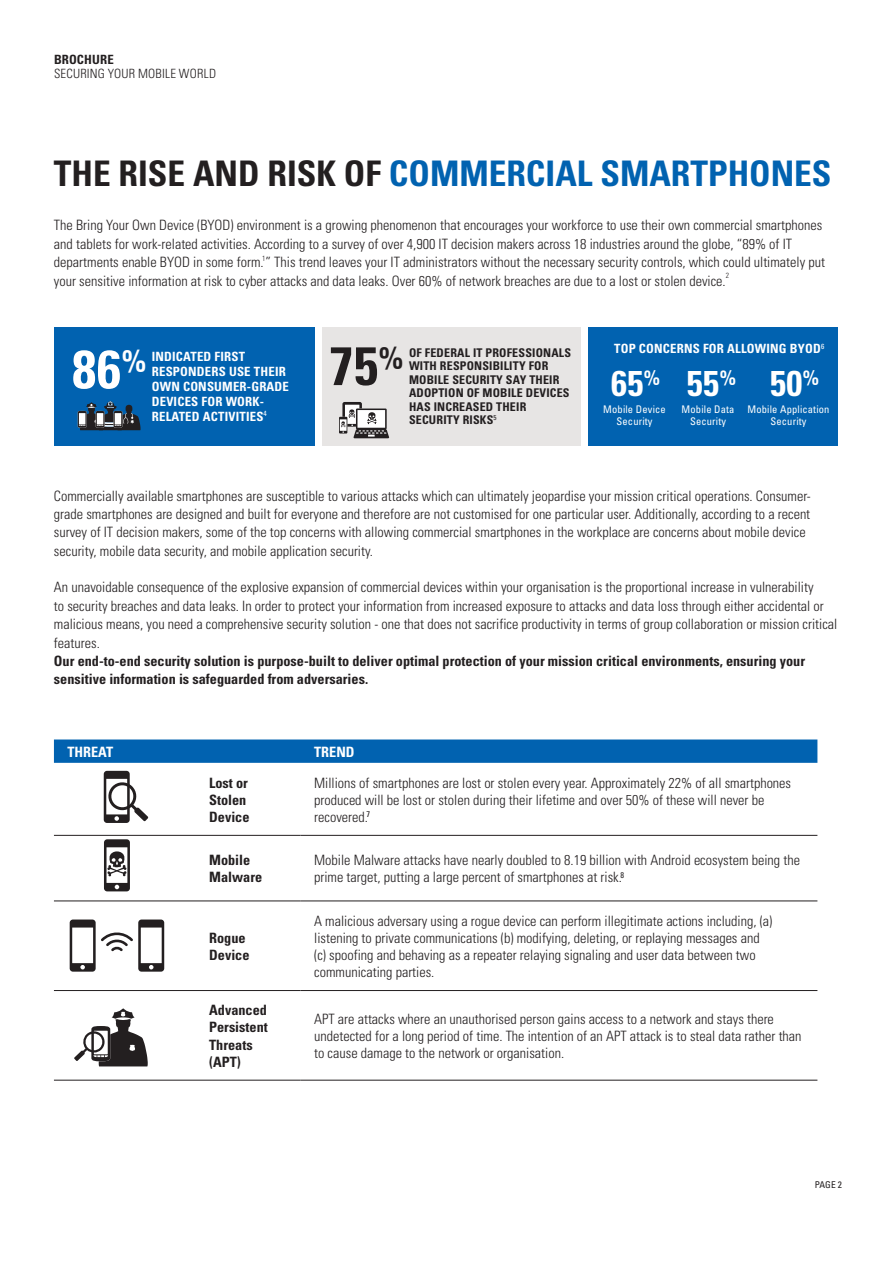
<style>
.page{position:relative;width:893px;height:1263px;background:#fff}
.page>*{position:absolute;margin:0;border:0;box-sizing:border-box;transform-origin:0 0}
.t1{font:700 condensed 54px "Univers";color:#fff}
.t2{font:700 condensed 54px "Univers";color:#231f20}
.t3{font:700 condensed 35.85px "Univers";color:#fff}
.t4{font:700 condensed 35.25px "Univers";color:#0162b0}
.t5{font:300 condensed 14.25px/18.3px "Univers";color:#231f20}
.t6{font:700 condensed 14.25px/17.1px "Univers";color:#231f20}
.t7{font:700 condensed 14.25px "Univers";color:#fff}
.t8{font:700 condensed 12.75px/15px "Univers";letter-spacing:.015em;color:#fff}
.t9{font:300 condensed 12.75px "Univers";letter-spacing:.02em;color:#231f20}
.t10{font:700 condensed 12.75px "Univers";letter-spacing:.01em;color:#231f20}
.t11{font:700 condensed 12px/13.5px "Univers";letter-spacing:.015em;color:#231f20}
.t12{font:condensed 10.5px/12px "Univers";letter-spacing:.015em;color:#fff;text-align:center}
.t13{font:condensed 9.3px "Univers";color:#231f20}
.t14{font:300 condensed 7.5px "Univers";color:#231f20}
.s1{color:#231f20}
.s2{font-weight:700}
</style>
<div class="page">
<svg style="left:54px;top:739px;width:763px;height:24px;background:#0866b2"></svg>
<hr style="left:54px;top:835px;width:247px;height:1px;background:#231f20">
<hr style="left:301px;top:835px;width:516px;height:1px;background:#231f20">
<hr style="left:54px;top:901px;width:247px;height:1px;background:#231f20">
<hr style="left:301px;top:901px;width:516px;height:1px;background:#231f20">
<hr style="left:54px;top:990px;width:247px;height:1px;background:#231f20">
<hr style="left:301px;top:990px;width:516px;height:1px;background:#231f20">
<hr style="left:54px;top:1080px;width:247px;height:1px;background:#231f20">
<hr style="left:301px;top:1080px;width:516px;height:1px;background:#231f20">
<div style="left:54px;top:327px;width:260px;height:119px;background:#0162b0"></div>
<div style="left:322px;top:327px;width:258px;height:119px;background:#e7e5e4"></div>
<div style="left:588px;top:327px;width:249px;height:119px;background:#0162b0"></div>
<svg style="left:78px;top:401px;width:63px;height:29px"></svg>
<svg style="left:342px;top:402px;width:20px;height:25px"></svg>
<div style="left:345px;top:405px;width:14px;height:19px;background:#fff"></div>
<svg style="left:339px;top:408px;width:50px;height:30px"></svg>
<svg style="left:104px;top:771px;width:44px;height:52px"></svg>
<svg style="left:104px;top:839px;width:26px;height:52px"></svg>
<svg style="left:74px;top:1008px;width:74px;height:58px"></svg>
<svg style="left:70px;top:919px;width:94px;height:53px"></svg>
<p class="t10" style="left:54px;top:52px;width:61px">BROCHURE</p>
<p class="t9" style="left:54px;top:66px;width:164px">SECURING YOUR MOBILE WORLD</p>
<p class="t4" style="left:54px;top:152px;width:779px"><span class="s1">THE RISE AND RISK OF</span> COMMERCIAL SMARTPHONES</p>
<p class="t5" style="left:54px;top:216px;width:773px">The Bring Your Own Device (BYOD) environment is a growing phenomenon that encourages your workforce to use their own commercial smartphones and tablets for work-related activities. According to a survey of over 4,900 IT decision makers across 18 industries around the globe, “89% of IT departments enable BYOD in some form.<sup>1</sup>” This trend leaves your IT administrators without the necessary security controls, which could ultimately put your sensitive information at risk to cyber attacks and data leaks. Over 60% of network breaches are due to a lost or stolen device.</p>
<p class="t14" style="left:726px;top:271px;width:5px">2</p>
<p class="t1" style="left:72px;top:336px;width:76px">86<sup>%</sup></p>
<p class="t8" style="left:152px;top:349px;width:139px">INDICATED FIRST<br>RESPONDERS USE THEIR<br>OWN CONSUMER-GRADE<br>DEVICES FOR WORK-<br>RELATED ACTIVITIES<sup>4</sup></p>
<p class="t2" style="left:329px;top:333px;width:76px">75<sup>%</sup></p>
<p class="t11" style="left:409px;top:346px;width:164px">OF FEDERAL IT PROFESSIONALS<br>WITH RESPONSIBILITY FOR<br>MOBILE SECURITY SAY THEIR<br>ADOPTION OF MOBILE DEVICES<br>HAS INCREASED THEIR<br>SECURITY RISKS<sup>5</sup></p>
<p class="t8" style="left:614px;top:341px;width:212px">TOP CONCERNS FOR ALLOWING BYOD<sup>6</sup></p>
<p class="t3" style="left:611px;top:361px;width:51px">65<sup>%</sup></p>
<p class="t12" style="left:603px;top:403px;width:64px">Mobile Device</p>
<p class="t12" style="left:616px;top:415px;width:38px">Security</p>
<p class="t3" style="left:687px;top:361px;width:51px">55<sup>%</sup></p>
<p class="t12" style="left:682px;top:403px;width:54px">Mobile Data</p>
<p class="t12" style="left:690px;top:415px;width:38px">Security</p>
<p class="t3" style="left:770px;top:361px;width:51px">50<sup>%</sup></p>
<p class="t12" style="left:747px;top:403px;width:83px">Mobile Application<br>Security</p>
<p class="t5" style="left:54px;top:486px;width:758px">Commercially available smartphones are susceptible to various attacks which can ultimately jeopardise your mission critical operations. Consumer&shy;grade smartphones are designed and built for everyone and therefore are not customised for one particular user. Additionally, according to a recent survey of IT decision makers, some of the top concerns with allowing commercial smartphones in the workplace are concerns about mobile device security, mobile data security, and mobile application security.</p>
<p class="t5" style="left:54px;top:578px;width:785px">An unavoidable consequence of the explosive expansion of commercial devices within your organisation is the proportional increase in vulnerability<br>to security breaches and data leaks. In order to protect your information from increased exposure to attacks and data loss through either accidental or malicious means, you need a comprehensive security solution - one that does not sacrifice productivity in terms of group collaboration or mission critical features.<br><span class="s2">Our end-to-end security solution is purpose-built to deliver optimal protection of your mission critical environments, ensuring your sensitive information is safeguarded from adversaries.</span></p>
<p class="t7" style="left:67px;top:743px;width:47px">THREAT</p>
<p class="t7" style="left:314px;top:743px;width:42px">TREND</p>
<p class="t6" style="left:209px;top:774px;width:42px">Lost or<br>Stolen<br>Device</p>
<p class="t5" style="left:314px;top:774px;width:478px;line-height:17.1px">Millions of smartphones are lost or stolen every year. Approximately 22% of all smartphones produced will be lost or stolen during their lifetime and over 50% of these will never be recovered.<sup>7</sup></p>
<p class="t6" style="left:209px;top:851px;width:55px">Mobile<br>Malware</p>
<p class="t5" style="left:314px;top:852px;width:487px;line-height:17.1px">Mobile Malware attacks have nearly doubled to 8.19 billion with Android ecosystem being the prime target, putting a large percent of smartphones at risk.<sup>8</sup></p>
<p class="t6" style="left:209px;top:929px;width:38px">Rogue</p>
<p class="t6" style="left:209px;top:946px;width:42px">Device</p>
<p class="t5" style="left:314px;top:912px;width:460px;line-height:17.1px">A malicious adversary using a rogue device can perform illegitimate actions including, (a) listening to private communications (b) modifying, deleting, or replaying messages and (c) spoofing and behaving as a repeater relaying signaling and user data between two communicating parties.</p>
<p class="t6" style="left:209px;top:1002px;width:60px">Advanced<br>Persistent<br>Threats (APT)</p>
<p class="t5" style="left:314px;top:1010px;width:489px;line-height:17.1px">APT are attacks where an unauthorised person gains access to a network and stays there undetected for a long period of time. The intention of an APT attack is to steal data rather than to cause damage to the network or organisation.</p>
<p class="t13" style="left:815px;top:1179px;width:29px">PAGE 2</p>
</div>
